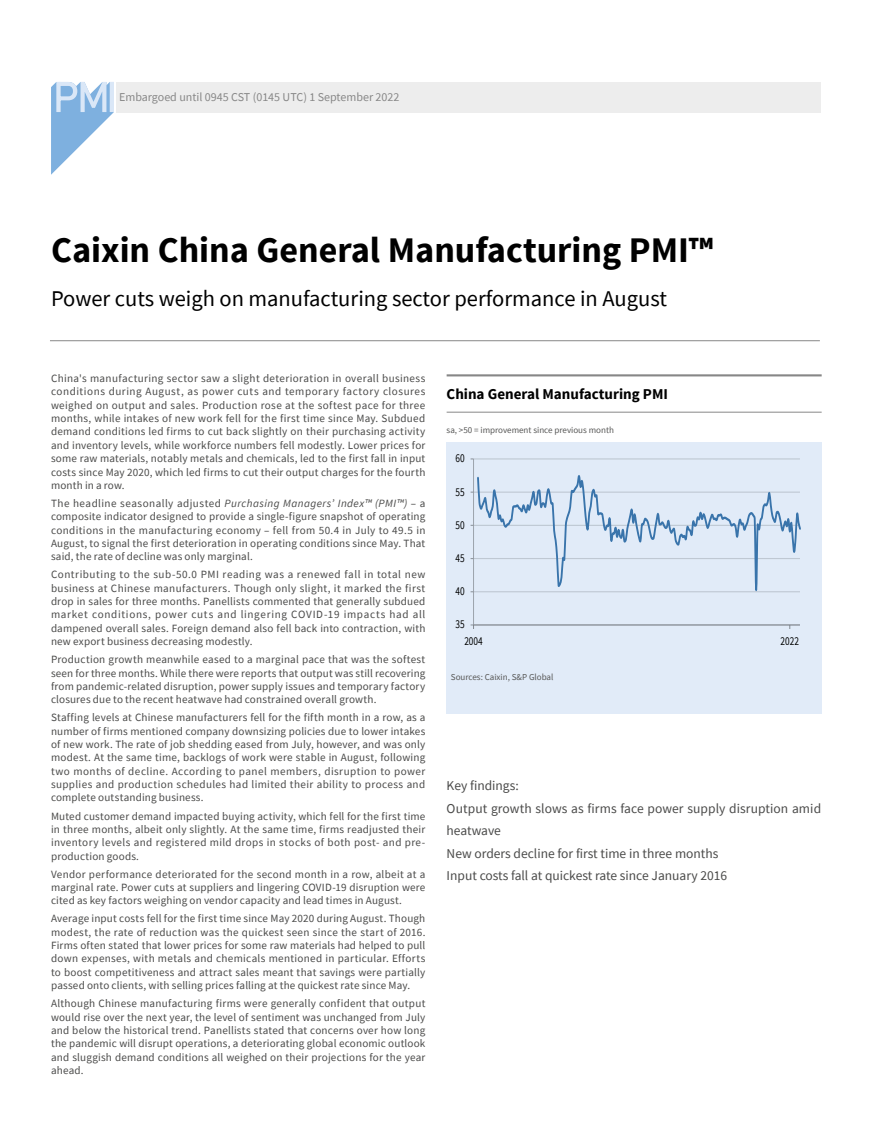
<style>
.page{position:relative;width:872px;height:1127px;background:#fff}
.page>*{position:absolute;margin:0;border:0;box-sizing:border-box;transform-origin:0 0}
.t1{font:700 36px "Source Sans Pro";color:#000}
.t2{font:22.5px "Source Sans Pro";color:#000}
.t3{font:700 15px "Source Sans Pro";color:#000}
.t4{font:13.5px/22.5px "Source Sans Pro";color:#4a4a49}
.t5{font:12px "Source Sans Pro";color:#878787}
.t6{font:12px "Source Sans Pro";letter-spacing:-.005em;color:#000;scale:.78 1}
.t7{font:11.1px/13.4px "Source Sans Pro";letter-spacing:.015em;color:#4a4a49;text-align:justify}
.t8{font:9px "Source Sans Pro";color:#575756}
.s1{font-style:italic}
</style>
<div class="page">
<hr style="left:50px;top:340px;width:770px;height:1px;background:#878787">
<div style="left:446px;top:442px;width:375px;height:272px;background:#e1ebf8"></div>
<hr style="left:446px;top:374px;width:375px;height:2px;background:#878787">
<hr style="left:446px;top:412px;width:375px;height:1px;background:#878787">
<div style="left:116px;top:82px;width:705px;height:30px;background:#ededed"></div>
<svg style="left:51px;top:82px;width:63px;height:93px"></svg>
<hr style="left:473px;top:458px;width:327px;height:1px;background:#d9d9d9">
<hr style="left:473px;top:459px;width:1px;height:166px;background:#a6a6a6">
<hr style="left:473px;top:624px;width:327px;height:1px;background:#868686">
<svg style="left:470px;top:475px;width:330px;height:118px"></svg>
<p class="t5" style="left:119px;top:89px;width:282px">Embargoed until 0945 CST (0145 UTC) 1 September 2022</p>
<h1 class="t1" style="left:51px;top:227px;width:664px">Caixin China General Manufacturing PMI™</h1>
<h2 class="t2" style="left:51px;top:285px;width:617px">Power cuts weigh on manufacturing sector performance in August</h2>
<p class="t7" style="left:51px;top:372px;width:376px">China's manufacturing sector saw a slight deterioration in overall business conditions during August, as power cuts and temporary factory closures weighed on output and sales. Production rose at the softest pace for three months, while intakes of new work fell for the first time since May. Subdued demand conditions led firms to cut back slightly on their purchasing activity and inventory levels, while workforce numbers fell modestly. Lower prices for some raw materials, notably metals and chemicals, led to the first fall in input costs since May 2020, which led firms to cut their output charges for the fourth month in a row.</p>
<p class="t7" style="left:51px;top:496px;width:376px">The headline seasonally adjusted <span class="s1">Purchasing Managers’ Index™ (PMI™)</span> – a composite indicator designed to provide a single-figure snapshot of operating conditions in the manufacturing economy – fell from 50.4 in July to 49.5 in August, to signal the first deterioration in operating conditions since May. That said, the rate of decline was only marginal.</p>
<p class="t7" style="left:51px;top:568px;width:376px">Contributing to the sub-50.0 PMI reading was a renewed fall in total new business at Chinese manufacturers. Though only slight, it marked the first drop in sales for three months. Panellists commented that generally subdued market conditions, power cuts and lingering COVID-19 impacts had all dampened overall sales. Foreign demand also fell back into contraction, with new export business decreasing modestly.</p>
<p class="t7" style="left:51px;top:653px;width:376px">Production growth meanwhile eased to a marginal pace that was the softest seen for three months. While there were reports that output was still recovering from pandemic-related disruption, power supply issues and temporary factory closures due to the recent heatwave had constrained overall growth.</p>
<p class="t7" style="left:51px;top:711px;width:376px">Staffing levels at Chinese manufacturers fell for the fifth month in a row, as a number of firms mentioned company downsizing policies due to lower intakes of new work. The rate of job shedding eased from July, however, and was only modest. At the same time, backlogs of work were stable in August, following two months of decline. According to panel members, disruption to power supplies and production schedules had limited their ability to process and complete outstanding business.</p>
<p class="t7" style="left:51px;top:809px;width:376px">Muted customer demand impacted buying activity, which fell for the first time in three months, albeit only slightly. At the same time, firms readjusted their inventory levels and registered mild drops in stocks of both post- and pre&shy;production goods.</p>
<p class="t7" style="left:51px;top:867px;width:376px">Vendor performance deteriorated for the second month in a row, albeit at a marginal rate. Power cuts at suppliers and lingering COVID-19 disruption were cited as key factors weighing on vendor capacity and lead times in August.</p>
<p class="t7" style="left:51px;top:912px;width:376px">Average input costs fell for the first time since May 2020 during August. Though modest, the rate of reduction was the quickest seen since the start of 2016.<br>Firms often stated that lower prices for some raw materials had helped to pull down expenses, with metals and chemicals mentioned in particular. Efforts to boost competitiveness and attract sales meant that savings were partially passed onto clients, with selling prices falling at the quickest rate since May.</p>
<p class="t7" style="left:51px;top:997px;width:376px">Although Chinese manufacturing firms were generally confident that output would rise over the next year, the level of sentiment was unchanged from July and below the historical trend. Panellists stated that concerns over how long the pandemic will disrupt operations, a deteriorating global economic outlook and sluggish demand conditions all weighed on their projections for the year ahead.</p>
<h3 class="t3" style="left:446px;top:385px;width:223px">China General Manufacturing PMI</h3>
<p class="t8" style="left:446px;top:425px;width:169px">sa, &gt;50 = improvement since previous month</p>
<p class="t6" style="left:455px;top:451px;width:13px">60</p>
<p class="t6" style="left:455px;top:484px;width:13px">55</p>
<p class="t6" style="left:455px;top:517px;width:13px">50</p>
<p class="t6" style="left:455px;top:550px;width:13px">45</p>
<p class="t6" style="left:455px;top:584px;width:13px">40</p>
<p class="t6" style="left:455px;top:617px;width:13px">35</p>
<p class="t6" style="left:464px;top:633px;width:25px">2004</p>
<p class="t6" style="left:780px;top:633px;width:25px">2022</p>
<p class="t8" style="left:451px;top:672px;width:104px">Sources: Caixin, S&amp;P Global</p>
<p class="t4" style="left:446px;top:774px;width:376px">Key findings:<br>Output growth slows as firms face power supply disruption amid heatwave<br>New orders decline for first time in three months<br>Input costs fall at quickest rate since January 2016</p>
</div>
